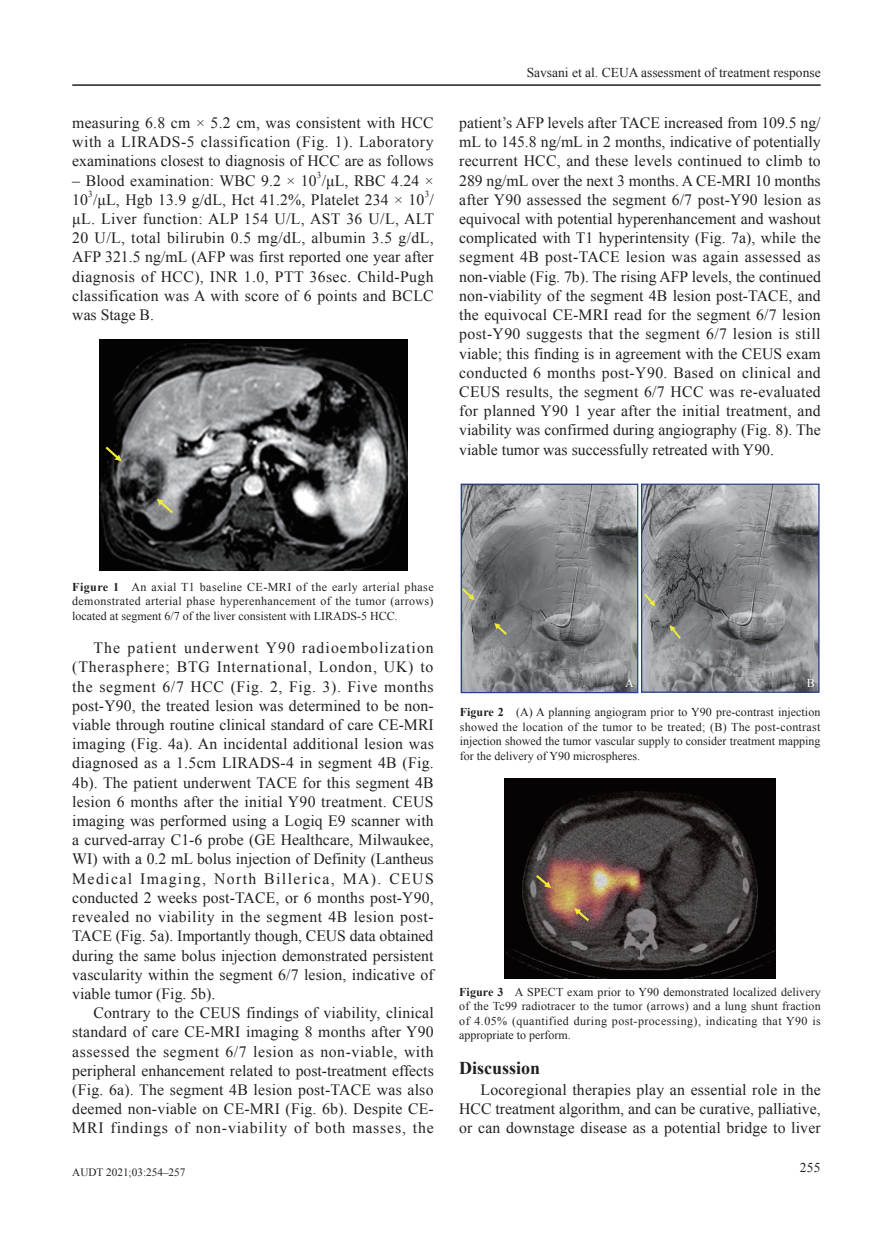
<style>
.page{position:relative;width:893px;height:1234px;background:#fff}
.page>*{position:absolute;margin:0;border:0;box-sizing:border-box;transform-origin:0 0}
.t1{font:700 18px "Times New Roman";color:#231f20}
.t2{font:15.75px/19.2px "Times New Roman";letter-spacing:.01em;color:#231f20;text-align:justify}
.t3{font:13.5px "Times New Roman";color:#231f20}
.t4{font:12px/14.4px "Times New Roman";color:#231f20;text-align:justify}
.t5{font:12px "Times New Roman";color:#fff}
.t6{font:11.25px "Times New Roman";color:#231f20}
.t7{font:9.15px "Times New Roman";color:#231f20}
.s1{font-weight:700}
</style>
<div class="page">
<hr style="left:72px;top:84px;width:749px;height:2px;background:#231f20">
<svg style="left:461px;top:484px;width:357px;height:208px;background:#86888b"></svg>
<div style="left:641px;top:483px;width:179px;height:209px;border:1px solid #253f8e"></div>
<img style="left:99px;top:339px;width:308px;height:231px">
<svg style="left:103px;top:444px;width:19px;height:17px"></svg>
<svg style="left:157px;top:498px;width:18px;height:17px"></svg>
<img style="left:504px;top:778px;width:272px;height:199px">
<svg style="left:534px;top:872px;width:17px;height:15px"></svg>
<svg style="left:574px;top:907px;width:17px;height:16px"></svg>
<p class="t2" style="left:72px;top:113px;width:363px">measuring 6.8 cm × 5.2 cm, was consistent with HCC with a LIRADS-5 classification (Fig. 1). Laboratory examinations closest to diagnosis of HCC are as follows</p>
<p class="t2" style="left:72px;top:170px;width:363px">– Blood examination: WBC 9.2 × 10 /μL, RBC 4.24 ×</p>
<p class="t7" style="left:317px;top:169px;width:6px">3</p>
<p class="t2" style="left:72px;top:190px;width:363px">10 /μL, Hgb 13.9 g/dL, Hct 41.2%, Platelet 234 × 10 /</p>
<p class="t7" style="left:88px;top:188px;width:6px">3</p>
<p class="t7" style="left:425px;top:188px;width:6px">3</p>
<p class="t2" style="left:72px;top:209px;width:363px">μL. Liver function: ALP 154 U/L, AST 36 U/L, ALT 20 U/L, total bilirubin 0.5 mg/dL, albumin 3.5 g/dL, AFP 321.5 ng/mL (AFP was first reported one year after diagnosis of HCC), INR 1.0, PTT 36sec. Child-Pugh classification was A with score of 6 points and BCLC was Stage B.</p>
<p class="t3" style="left:527px;top:64px;width:295px">Savsani et al. CEUA assessment of treatment response</p>
<p class="t2" style="left:459px;top:113px;width:363px">patient’s AFP levels after TACE increased from 109.5 ng/ mL to 145.8 ng/mL in 2 months, indicative of potentially recurrent HCC, and these levels continued to climb to 289 ng/mL over the next 3 months. A CE-MRI 10 months after Y90 assessed the segment 6/7 post-Y90 lesion as equivocal with potential hyperenhancement and washout complicated with T1 hyperintensity (Fig. 7a), while the segment 4B post-TACE lesion was again assessed as non-viable (Fig. 7b). The rising AFP levels, the continued non-viability of the segment 4B lesion post-TACE, and the equivocal CE-MRI read for the segment 6/7 lesion post-Y90 suggests that the segment 6/7 lesion is still viable; this finding is in agreement with the CEUS exam conducted 6 months post-Y90. Based on clinical and CEUS results, the segment 6/7 HCC was re-evaluated for planned Y90 1 year after the initial treatment, and viability was confirmed during angiography (Fig. 8). The viable tumor was successfully retreated with Y90.</p>
<p class="t4" style="left:72px;top:579px;width:363px"><span class="s1">Figure 1</span> An axial T1 baseline CE-MRI of the early arterial phase demonstrated arterial phase hyperenhancement of the tumor (arrows) located at segment 6/7 of the liver consistent with LIRADS-5 HCC.</p>
<p class="t2" style="left:72px;top:638px;width:363px;text-indent:21px">The patient underwent Y90 radioembolization (Therasphere; BTG International, London, UK) to the segment 6/7 HCC (Fig. 2, Fig. 3). Five months post-Y90, the treated lesion was determined to be non&shy;viable through routine clinical standard of care CE-MRI imaging (Fig. 4a). An incidental additional lesion was diagnosed as a 1.5cm LIRADS-4 in segment 4B (Fig.<br>4b). The patient underwent TACE for this segment 4B lesion 6 months after the initial Y90 treatment. CEUS imaging was performed using a Logiq E9 scanner with a curved-array C1-6 probe (GE Healthcare, Milwaukee, WI) with a 0.2 mL bolus injection of Definity (Lantheus Medical Imaging, North Billerica, MA). CEUS conducted 2 weeks post-TACE, or 6 months post-Y90, revealed no viability in the segment 4B lesion post-TACE (Fig. 5a). Importantly though, CEUS data obtained during the same bolus injection demonstrated persistent vascularity within the segment 6/7 lesion, indicative of viable tumor (Fig. 5b).</p>
<p class="t2" style="left:72px;top:1002px;width:363px;text-indent:21px">Contrary to the CEUS findings of viability, clinical standard of care CE-MRI imaging 8 months after Y90 assessed the segment 6/7 lesion as non-viable, with peripheral enhancement related to post-treatment effects (Fig. 6a). The segment 4B lesion post-TACE was also deemed non-viable on CE-MRI (Fig. 6b). Despite CE-MRI findings of non-viability of both masses, the</p>
<p class="t6" style="left:72px;top:1164px;width:115px">AUDT 2021;03:254–257</p>
<p class="t5" style="left:625px;top:675px;width:10px">A</p>
<p class="t5" style="left:807px;top:675px;width:10px">B</p>
<p class="t4" style="left:460px;top:704px;width:362px"><span class="s1">Figure 2</span> (A) A planning angiogram prior to Y90 pre-contrast injection showed the location of the tumor to be treated; (B) The post-contrast injection showed the tumor vascular supply to consider treatment mapping for the delivery of Y90 microspheres.</p>
<p class="t4" style="left:459px;top:984px;width:363px"><span class="s1">Figure 3</span> A SPECT exam prior to Y90 demonstrated localized delivery of the Tc99 radiotracer to the tumor (arrows) and a lung shunt fraction of 4.05% (quantified during post-processing), indicating that Y90 is appropriate to perform.</p>
<p class="t1" style="left:459px;top:1055px;width:83px">Discussion</p>
<p class="t2" style="left:459px;top:1079px;width:363px;text-indent:21px">Locoregional therapies play an essential role in the HCC treatment algorithm, and can be curative, palliative, or can downstage disease as a potential bridge to liver</p>
<p class="t3" style="left:800px;top:1157px;width:22px">255</p>
</div>
